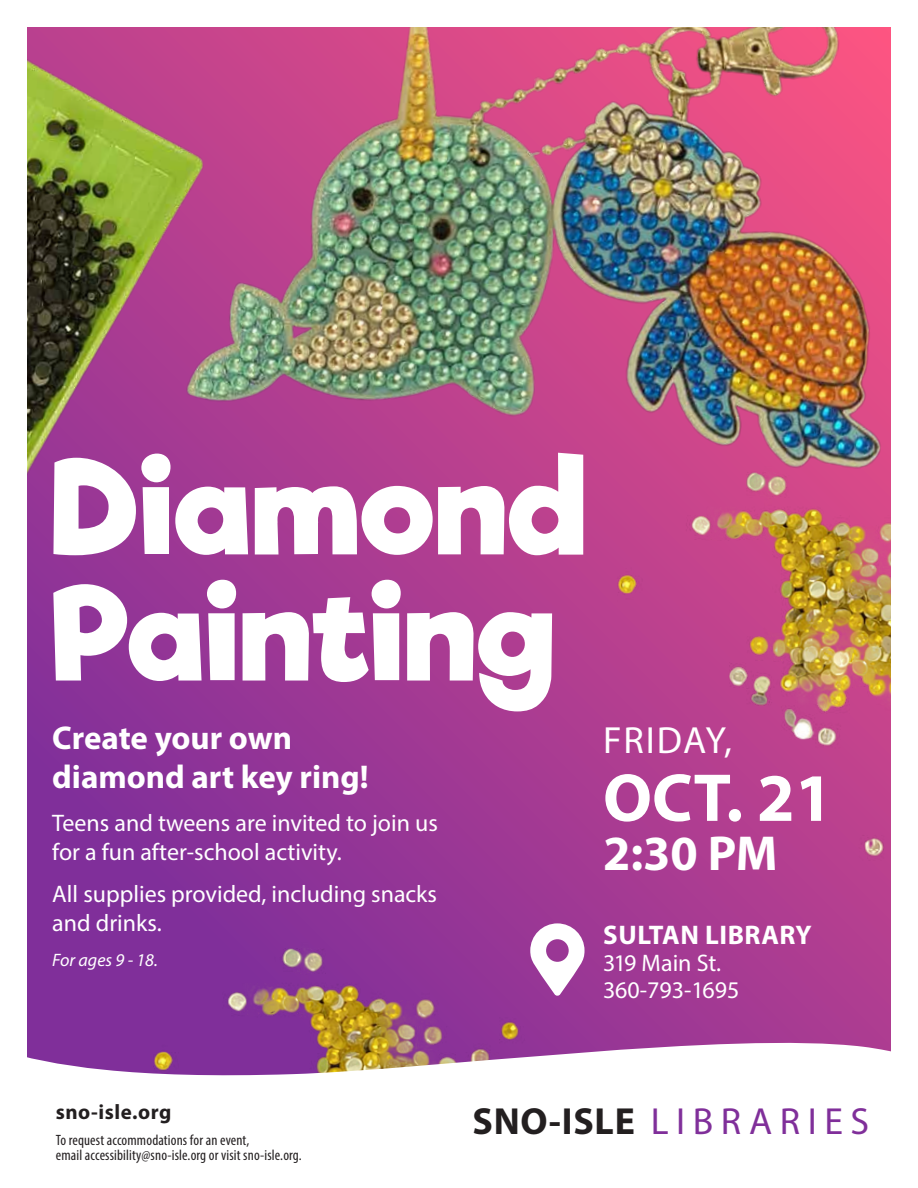
<style>
.page{position:relative;width:918px;height:1188px;background:#fff}
.page>*{position:absolute;margin:0;border:0;box-sizing:border-box;transform-origin:0 0}
.t1{font:700 126.15px/126.1px "Riffic Free";letter-spacing:.02em;color:#fff}
.t2{font:700 68.4px "Myriad Pro";color:#fff}
.t3{font:700 49.35px "Myriad Pro";color:#fff}
.t4{font:37.95px "Myriad Pro";letter-spacing:.05em;color:#fff}
.t5{font:37.8px "Myriad Pro";letter-spacing:.2em;color:#802f9a}
.t6{font:700 33px/39.6px "Myriad Pro";color:#fff}
.t7{font:700 27px "Myriad Pro";letter-spacing:.02em;color:#fff}
.t8{font:24px/28.8px "Myriad Pro";color:#fff}
.t9{font:700 21px "Myriad Pro";letter-spacing:.025em;color:#231f20}
.t10{font:italic 18px "Myriad Pro";color:#fff}
.t11{font:condensed 15px/15px "Myriad Pro";letter-spacing:.01em;color:#231f20}
.s1{font-weight:700;color:#231f20}
</style>
<div class="page">
<img style="left:27px;top:27px;width:864px;height:1009px">
<img style="left:103px;top:924px;width:431px;height:112px">
<img style="left:567px;top:448px;width:324px;height:440px">
<svg style="left:27px;top:1036px;width:864px;height:40px"></svg>
<svg style="left:530px;top:923px;width:55px;height:73px"></svg>
<h1 class="t1" style="left:52px;top:446px;width:534px">Diamond<br>Painting</h1>
<h3 class="t6" style="left:52px;top:717px;width:318px">Create your own diamond art key ring!</h3>
<p class="t8" style="left:52px;top:808px;width:387px">Teens and tweens are invited to join us for a fun after-school activity.</p>
<p class="t8" style="left:52px;top:879px;width:386px">All supplies provided, including snacks and drinks.</p>
<p class="t10" style="left:52px;top:949px;width:107px">For ages 9 - 18.</p>
<h3 class="t4" style="left:603px;top:716px;width:131px">FRIDAY,</h3>
<h2 class="t2" style="left:603px;top:753px;width:231px">OCT. 21</h2>
<h3 class="t3" style="left:603px;top:821px;width:176px">2:30 PM</h3>
<p class="t7" style="left:603px;top:918px;width:210px">SULTAN LIBRARY</p>
<p class="t8" style="left:603px;top:949px;width:138px;line-height:27px">319 Main St.<br>360-793-1695</p>
<p class="t9" style="left:56px;top:1098px;width:117px">sno-isle.org</p>
<p class="t11" style="left:56px;top:1132px;width:247px">To request accommodations for an event,<br>email accessibility@sno-isle.org or visit sno-isle.org.</p>
<h3 class="t5" style="left:472px;top:1098px;width:398px"><span class="s1">SNO-ISLE</span> LIBRARIES</h3>
</div>
